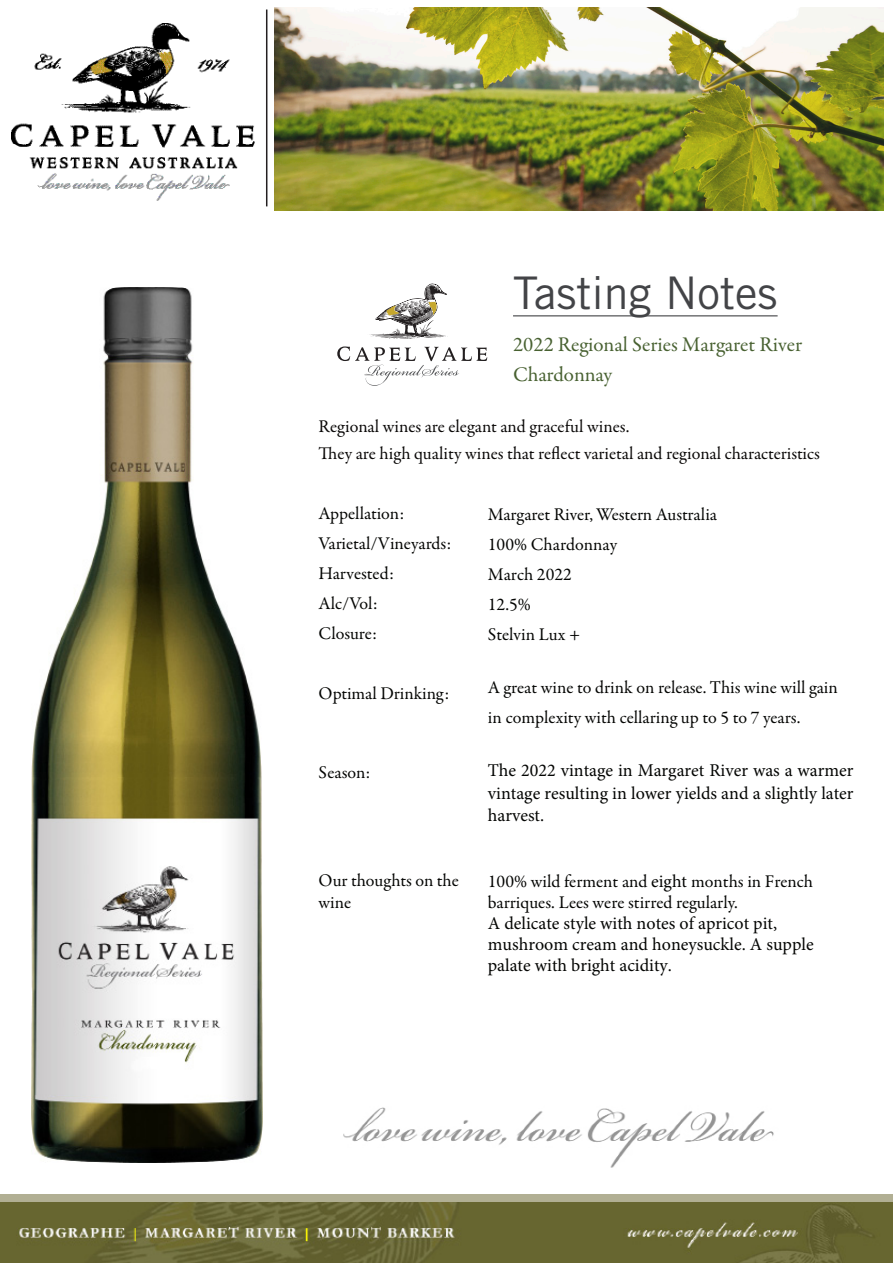
<style>
.page{position:relative;width:893px;height:1263px;background:#fff}
.page>*{position:absolute;margin:0;border:0;box-sizing:border-box;transform-origin:0 0}
.t1{font:45px "Trade Gothic LT Std";color:#434447}
.t2{font:21px/30px "Garamond Premr Pro";color:#486131}
.t3{font:18px/21px "Minion Pro";color:#040503;text-align:justify}
.t4{font:18px/30px "Garamond Premr Pro";color:#040503}
.t5{font:18px "Garamond Premr Pro";color:#090706}
.s1{font-family:"Minion Pro"}
.s2{font-family:"Garamond Premr Pro"}
</style>
<div class="page">
<svg style="left:337px;top:346px;width:150px;height:40px"></svg>
<svg style="left:369px;top:284px;width:78px;height:55px"></svg>
<hr style="left:266px;top:10px;width:1px;height:196px;background:#231f20">
<img style="left:11px;top:23px;width:243px;height:178px">
<div style="left:0;top:1195px;width:892px;height:8px;background:#b1af93"></div>
<img style="left:0;top:1202px;width:892px;height:61px">
<img style="left:274px;top:8px;width:610px;height:202px">
<img style="left:343px;top:1107px;width:431px;height:61px">
<img style="left:32px;top:287px;width:231px;height:875px">
<hr style="left:513px;top:315px;width:265px;height:1px;background:#434447">
<p class="t1" style="left:513px;top:266px;width:266px">Tasting Notes</p>
<p class="t2" style="left:513px;top:330px;width:291px">202<span class="s1">2</span> Regional Series Margaret River<br>Chardonnay</p>
<p class="t5" style="left:319px;top:416px;width:312px">Regional wines are elegant and graceful wines.</p>
<p class="t5" style="left:319px;top:443px;width:503px">They are high quality wines that reflect varietal and regional characteristics</p>
<p class="t4" style="left:319px;top:498px;width:87px">Appellation:</p>
<p class="t4" style="left:319px;top:528px;width:134px">Varietal/Vineyards:</p>
<p class="t4" style="left:319px;top:558px;width:77px">Harvested:</p>
<p class="t4" style="left:319px;top:588px;width:61px">Alc/Vol:</p>
<p class="t4" style="left:319px;top:618px;width:60px">Closure:</p>
<p class="t4" style="left:319px;top:678px;width:132px">Optimal Drinking:</p>
<p class="t4" style="left:319px;top:758px;width:53px">Season:</p>
<p class="t4" style="left:319px;top:870px;width:142px;line-height:21.6px">Our thoughts on the wine</p>
<p class="t4" style="left:488px;top:500px;width:231px">Margaret River, Western Australia<br>100% Chardonnay<br>March 202<span class="s1">2<br></span>12.5%<br>Stelvin Lux +</p>
<p class="t4" style="left:488px;top:672px;width:351px;line-height:30.6px">A great wine to drink on release. <span class="s1">T</span>his wine will gain in complexity with cellaring up to 5 to 7 years.</p>
<p class="t3" style="left:488px;top:759px;width:367px;line-height:22.5px">The 2022 vintage in Margaret River was a warmer vintage resulting in lower yields and a slightly later harvest.</p>
<p class="t3" style="left:488px;top:871px;width:327px;text-align:left"><span class="s2">100% wild ferment and</span> eight <span class="s2">months in French barriques. Lees were stirred regularly.<br></span>A delicate style with notes of apricot pit, mushroom cream and honeysuckle. A supple palate with bright acidity.</p>
</div>
